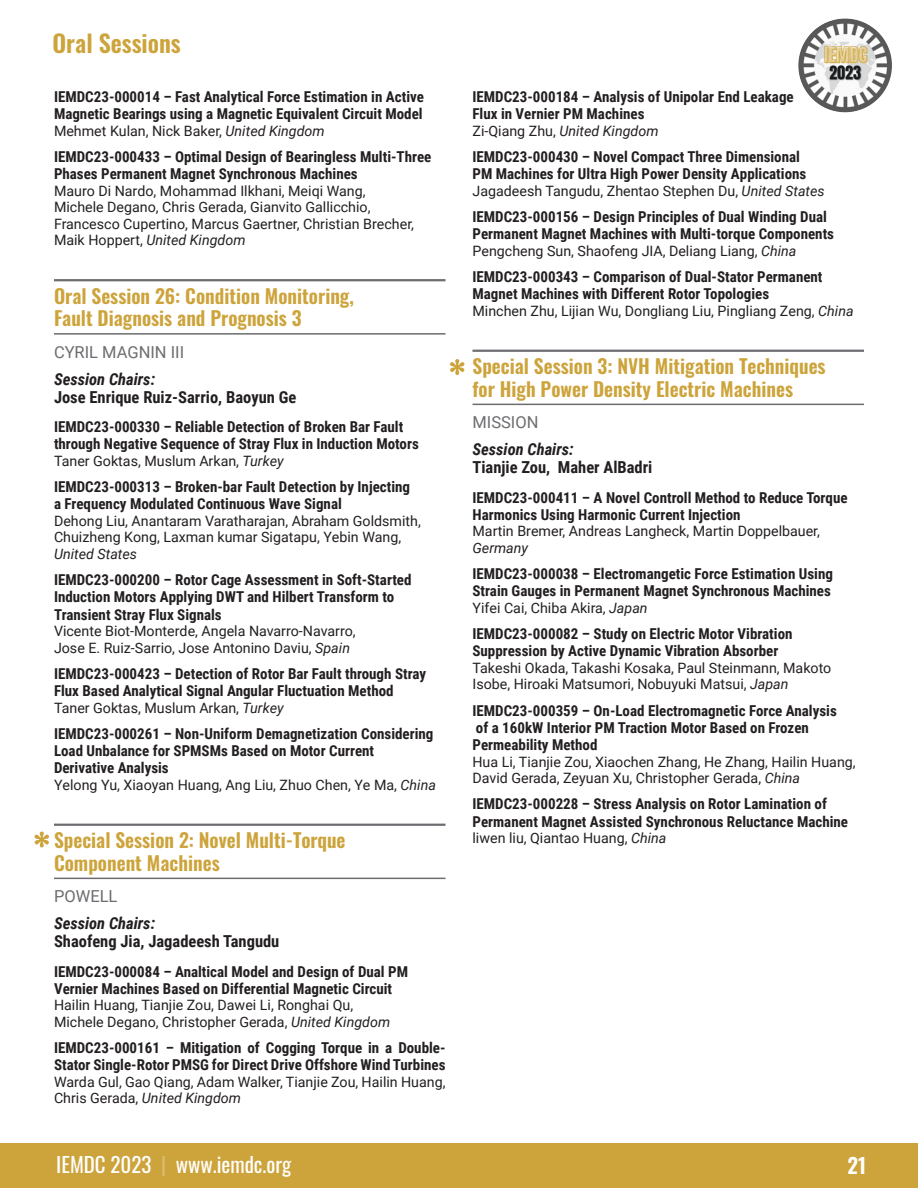
<style>
.page{position:relative;width:918px;height:1188px;background:#fff}
.page>*{position:absolute;margin:0;border:0;box-sizing:border-box;transform-origin:0 0}
.t1{font:600 24px "Oswald";color:#cda43b}
.t2{font:21px "Oswald";color:#fff}
.t3{font:600 21px "Oswald";color:#fff}
.Oral_Head_1{font:600 19.5px/22.5px "Oswald";color:#cda43b}
.Oral_Session_Chairs{font:700 16.5px/18px "Roboto Condensed";color:#231f20}
.t4{font:16.5px "Roboto";color:#6c6d70}
.Oral_Listing_Number{font:700 15px/17.2px "Roboto Condensed";color:#231f20}
.Oral_Name_sub{font:14.25px/16.5px "Roboto";color:#231f20}
.Oral_Name_sub-2{font:italic 14.25px "Roboto";color:#231f20}
.s1{font-style:italic}
.s2{font-style:normal}
.s3{color:#dcbf76}
</style>
<div class="page">
<div style="left:0;top:1143px;width:918px;height:45px;background:#cda43b"></div>
<svg style="left:450px;top:359px;width:14px;height:16px"></svg>
<hr style="left:54px;top:279px;width:392px;height:2px;background:#6c6d70">
<hr style="left:54px;top:333px;width:392px;height:2px;background:#6c6d70">
<hr style="left:54px;top:824px;width:392px;height:2px;background:#6c6d70">
<hr style="left:54px;top:878px;width:392px;height:1px;background:#6c6d70">
<hr style="left:472px;top:350px;width:392px;height:2px;background:#6c6d70">
<hr style="left:472px;top:404px;width:392px;height:1px;background:#6c6d70">
<svg style="left:35px;top:832px;width:14px;height:15px"></svg>
<svg style="left:796px;top:16px;width:99px;height:99px"></svg>
<img style="left:798px;top:19px;width:94px;height:93px;border-radius:47px">
<p class="t1" style="left:52px;top:31px;width:130px">Oral Sessions</p>
<p class="Oral_Listing_Number" style="left:54px;top:88px;width:372px">IEMDC23-000014 – Fast Analytical Force Estimation in Active<br>Magnetic Bearings using a Magnetic Equivalent Circuit Model</p>
<p class="Oral_Name_sub" style="left:54px;top:122px;width:272px">Mehmet Kulan, Nick Baker, <span class="s1">United Kingdom</span></p>
<p class="Oral_Listing_Number" style="left:54px;top:148px;width:379px">IEMDC23-000433 – Optimal Design of Bearingless Multi-Three<br>Phases Permanent Magnet Synchronous Machines</p>
<p class="Oral_Name_sub" style="left:54px;top:182px;width:362px">Mauro Di Nardo, Mohammad Ilkhani, Meiqi Wang, Michele Degano, Chris Gerada, Gianvito Gallicchio, Francesco Cupertino, Marcus Gaertner, Christian Brecher, Maik Hoppert, <span class="s1">United Kingdom</span></p>
<p class="Oral_Head_1" style="left:54px;top:286px;width:301px">Oral Session 26: Condition Monitoring,<br>Fault Diagnosis and Prognosis 3</p>
<p class="t4" style="left:54px;top:340px;width:132px">CYRIL MAGNIN III</p>
<p class="Oral_Session_Chairs" style="left:54px;top:369px;width:244px"><span class="s1">Session Chairs:<br></span>Jose Enrique Ruiz-Sarrio, Baoyun Ge</p>
<p class="Oral_Listing_Number" style="left:54px;top:418px;width:366px">IEMDC23-000330 – Reliable Detection of Broken Bar Fault through Negative Sequence of Stray Flux in Induction Motors</p>
<p class="Oral_Name_sub" style="left:54px;top:452px;width:231px">Taner Goktas, Muslum Arkan, <span class="s1">Turkey</span></p>
<p class="Oral_Listing_Number" style="left:54px;top:478px;width:358px">IEMDC23-000313 – Broken-bar Fault Detection by Injecting a Frequency Modulated Continuous Wave Signal</p>
<p class="Oral_Name_sub" style="left:54px;top:512px;width:368px">Dehong Liu, Anantaram Varatharajan, Abraham Goldsmith,<br>Chuizheng Kong, Laxman kumar Sigatapu, Yebin Wang,<br><span class="s1">United States</span></p>
<p class="Oral_Listing_Number" style="left:54px;top:571px;width:359px">IEMDC23-000200 – Rotor Cage Assessment in Soft-Started<br>Induction Motors Applying DWT and Hilbert Transform to<br>Transient Stray Flux Signals</p>
<p class="Oral_Name_sub" style="left:54px;top:622px;width:303px">Vicente Biot-Monterde, Angela Navarro-Navarro,<br>Jose E. Ruiz-Sarrio, Jose Antonino Daviu, <span class="s1">Spain</span></p>
<p class="Oral_Listing_Number" style="left:54px;top:664px;width:374px">IEMDC23-000423 – Detection of Rotor Bar Fault through Stray<br>Flux Based Analytical Signal Angular Fluctuation Method</p>
<p class="Oral_Name_sub" style="left:54px;top:699px;width:231px">Taner Goktas, Muslum Arkan, <span class="s1">Turkey</span></p>
<p class="Oral_Listing_Number" style="left:54px;top:724px;width:381px">IEMDC23-000261 – Non-Uniform Demagnetization Considering<br>Load Unbalance for SPMSMs Based on Motor Current<br>Derivative Analysis</p>
<p class="Oral_Name_sub" style="left:54px;top:776px;width:383px">Yelong Yu, Xiaoyan Huang, Ang Liu, Zhuo Chen, Ye Ma, <span class="s1">China</span></p>
<p class="Oral_Head_1" style="left:54px;top:830px;width:293px">Special Session 2: Novel Multi-Torque<br>Component Machines</p>
<p class="t4" style="left:54px;top:885px;width:65px">POWELL</p>
<p class="Oral_Session_Chairs" style="left:54px;top:914px;width:227px"><span class="s1">Session Chairs:<br></span>Shaofeng Jia, Jagadeesh Tangudu</p>
<p class="Oral_Listing_Number" style="left:54px;top:962px;width:356px">IEMDC23-000084 – Analtical Model and Design of Dual PM<br>Vernier Machines Based on Differential Magnetic Circuit</p>
<p class="Oral_Name_sub" style="left:54px;top:997px;width:338px">Hailin Huang, Tianjie Zou, Dawei Li, Ronghai Qu,<br>Michele Degano, Christopher Gerada, <span class="s1">United Kingdom</span></p>
<p class="Oral_Listing_Number" style="left:54px;top:1039px;width:393px">IEMDC23-000161 – Mitigation of Cogging Torque in a Double-<br>Stator Single-Rotor PMSG for Direct Drive Offshore Wind Turbines</p>
<p class="Oral_Name_sub" style="left:54px;top:1073px;width:393px">Warda Gul, Gao Qiang, Adam Walker, Tianjie Zou, Hailin Huang,<br>Chris Gerada, <span class="s1">United Kingdom</span></p>
<p class="Oral_Listing_Number" style="left:472px;top:88px;width:323px">IEMDC23-000184 – Analysis of Unipolar End Leakage<br>Flux in Vernier PM Machines</p>
<p class="Oral_Name_sub-2" style="left:472px;top:121px;width:188px"><span class="s2">Zi-Qiang Zhu,</span> United Kingdom</p>
<p class="Oral_Listing_Number" style="left:472px;top:148px;width:335px">IEMDC23-000430 – Novel Compact Three Dimensional<br>PM Machines for Ultra High Power Density Applications</p>
<p class="Oral_Name_sub" style="left:472px;top:182px;width:354px">Jagadeesh Tangudu, Zhentao Stephen Du, <span class="s1">United States</span></p>
<p class="Oral_Listing_Number" style="left:472px;top:208px;width:363px">IEMDC23-000156 – Design Principles of Dual Winding Dual<br>Permanent Magnet Machines with Multi-torque Components</p>
<p class="Oral_Name_sub" style="left:472px;top:242px;width:326px">Pengcheng Sun, Shaofeng JIA, Deliang Liang, <span class="s1">China</span></p>
<p class="Oral_Listing_Number" style="left:472px;top:268px;width:352px">IEMDC23-000343 – Comparison of Dual-Stator Permanent<br>Magnet Machines with Different Rotor Topologies</p>
<p class="Oral_Name_sub" style="left:472px;top:302px;width:383px">Minchen Zhu, Lijian Wu, Dongliang Liu, Pingliang Zeng, <span class="s1">China</span></p>
<p class="Oral_Head_1" style="left:472px;top:356px;width:355px">Special Session 3: NVH Mitigation Techniques for High Power Density Electric Machines</p>
<p class="t4" style="left:472px;top:411px;width:68px">MISSION</p>
<p class="Oral_Session_Chairs" style="left:472px;top:440px;width:181px"><span class="s1">Session Chairs:<br></span>Tianjie Zou, Maher AlBadri</p>
<p class="Oral_Listing_Number" style="left:472px;top:488px;width:377px">IEMDC23-000411 – A Novel Controll Method to Reduce Torque<br>Harmonics Using Harmonic Current Injection</p>
<p class="Oral_Name_sub" style="left:472px;top:523px;width:349px">Martin Bremer, Andreas Langheck, Martin Doppelbauer,<br><span class="s1">Germany</span></p>
<p class="Oral_Listing_Number" style="left:472px;top:565px;width:362px">IEMDC23-000038 – Electromangetic Force Estimation Using<br>Strain Gauges in Permanent Magnet Synchronous Machines</p>
<p class="Oral_Name_sub" style="left:472px;top:599px;width:177px">Yifei Cai, Chiba Akira, <span class="s1">Japan</span></p>
<p class="Oral_Listing_Number" style="left:472px;top:625px;width:322px">IEMDC23-000082 – Study on Electric Motor Vibration<br>Suppression by Active Dynamic Vibration Absorber</p>
<p class="Oral_Name_sub" style="left:472px;top:659px;width:360px">Takeshi Okada, Takashi Kosaka, Paul Steinmann, Makoto<br>Isobe, Hiroaki Matsumori, Nobuyuki Matsui, <span class="s1">Japan</span></p>
<p class="Oral_Listing_Number" style="left:472px;top:701px;width:366px">IEMDC23-000359 – On-Load Electromagnetic Force Analysis of a 160kW Interior PM Traction Motor Based on Frozen<br>Permeability Method</p>
<p class="Oral_Name_sub" style="left:472px;top:753px;width:385px">Hua Li, Tianjie Zou, Xiaochen Zhang, He Zhang, Hailin Huang,<br>David Gerada, Zeyuan Xu, Christopher Gerada, <span class="s1">China</span></p>
<p class="Oral_Listing_Number" style="left:472px;top:795px;width:377px">IEMDC23-000228 – Stress Analysis on Rotor Lamination of<br>Permanent Magnet Assisted Synchronous Reluctance Machine</p>
<p class="Oral_Name_sub" style="left:472px;top:829px;width:195px">liwen liu, Qiantao Huang, <span class="s1">China</span></p>
<h2 class="t2" style="left:56px;top:1146px;width:237px">IEMDC 2023 <span class="s3">|</span> www.iemdc.org</h2>
<h2 class="t3" style="left:847px;top:1155px;width:20px">21</h2>
</div>
